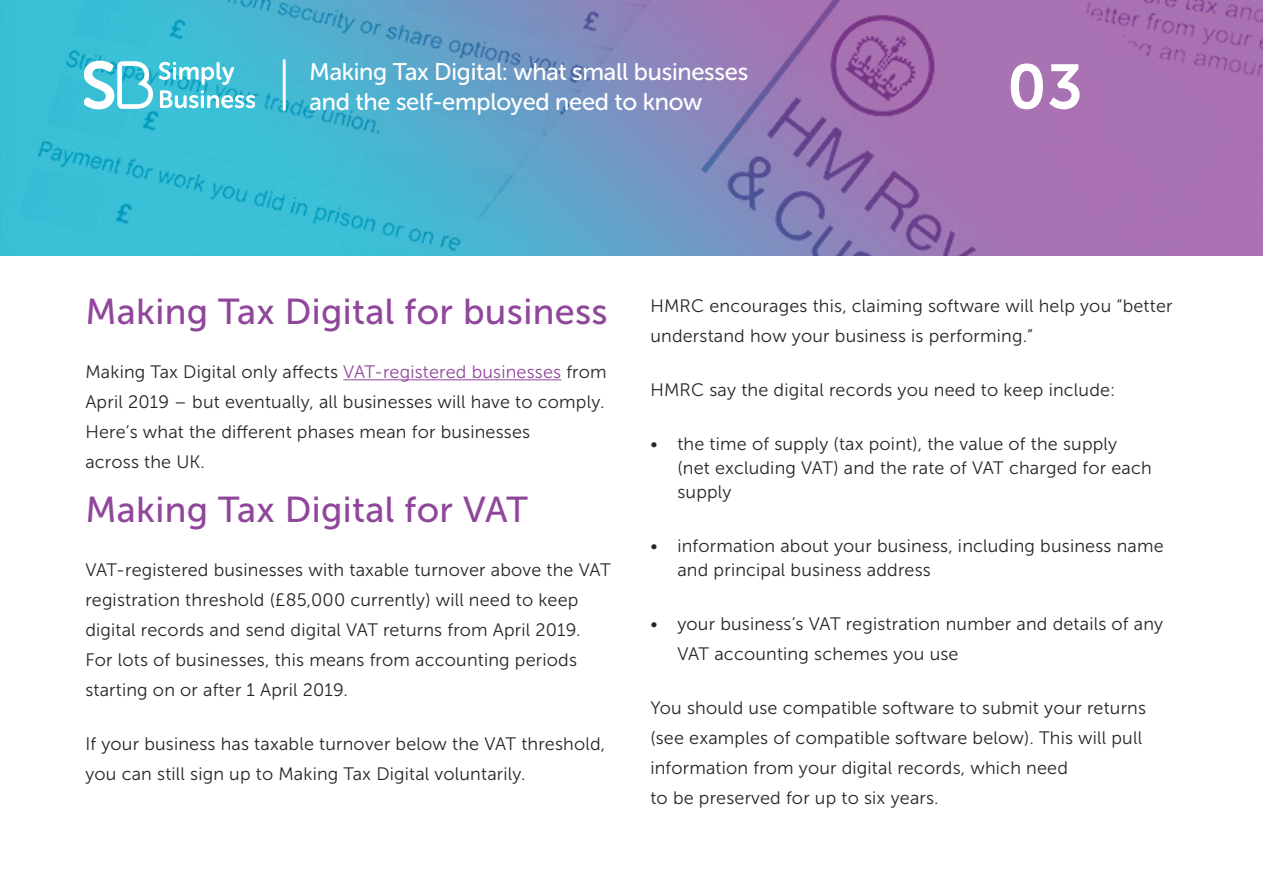
<style>
.page{position:relative;width:1263px;height:893px;background:#fff}
.page>*{position:absolute;margin:0;border:0;box-sizing:border-box;transform-origin:0 0}
.t1{font:62.55px "Museo Sans 700";color:#fff}
.t2{font:36px "Museo Sans 500";letter-spacing:.01em;color:#90479b}
.t3{font:24px/30px "Museo Sans Rounded 500";letter-spacing:-.01em;color:#fff}
.t4{font:18px/30px "Museo Sans 300";letter-spacing:.01em;color:#262626}
.s1{color:#90479b}
</style>
<div class="page">
<img style="left:0;top:0;width:1263px;height:256px">
<hr style="left:343px;top:379px;width:218px;height:1px;background:#90479b">
<svg style="left:159px;top:62px;width:95px;height:46px"></svg>
<svg style="left:85px;top:61px;width:68px;height:48px"></svg>
<hr style="left:283px;top:61px;width:3px;height:48px;background:#fff">
<h3 class="t3" style="left:310px;top:57px;width:440px">Making Tax Digital: what small businesses and the self-employed need to know</h3>
<h1 class="t1" style="left:1007px;top:52px;width:77px">03</h1>
<h2 class="t2" style="left:85px;top:292px;width:524px">Making Tax Digital for business</h2>
<p class="t4" style="left:85px;top:357px;width:523px">Making Tax Digital only affects <span class="s1">VAT-registered businesses</span> from April 2019 – but eventually, all businesses will have to comply.<br>Here’s what the different phases mean for businesses<br>across the UK.</p>
<h2 class="t2" style="left:85px;top:490px;width:444px">Making Tax Digital for VAT</h2>
<p class="t4" style="left:85px;top:555px;width:527px">VAT-registered businesses with taxable turnover above the VAT registration threshold (£85,000 currently) will need to keep digital records and send digital VAT returns from April 2019.<br>For lots of businesses, this means from accounting periods starting on or after 1 April 2019.</p>
<p class="t4" style="left:85px;top:729px;width:521px">If your business has taxable turnover below the VAT threshold, you can still sign up to Making Tax Digital voluntarily.</p>
<p class="t4" style="left:650px;top:291px;width:524px">HMRC encourages this, claiming software will help you “better understand how your business is performing.”</p>
<p class="t4" style="left:650px;top:375px;width:467px">HMRC say the digital records you need to keep include:</p>
<p class="t4" style="left:677px;top:432px;width:476px;line-height:24px;text-indent:-27px">• the time of supply (tax point), the value of the supply (net excluding VAT) and the rate of VAT charged for each supply</p>
<p class="t4" style="left:677px;top:534px;width:488px;line-height:24px;text-indent:-27px">• information about your business, including business name and principal business address</p>
<p class="t4" style="left:677px;top:609px;width:487px;text-indent:-27px">• your business’s VAT registration number and details of any<br>VAT accounting schemes you use</p>
<p class="t4" style="left:650px;top:693px;width:497px">You should use compatible software to submit your returns (see examples of compatible software below). This will pull information from your digital records, which need<br>to be preserved for up to six years.</p>
</div>
